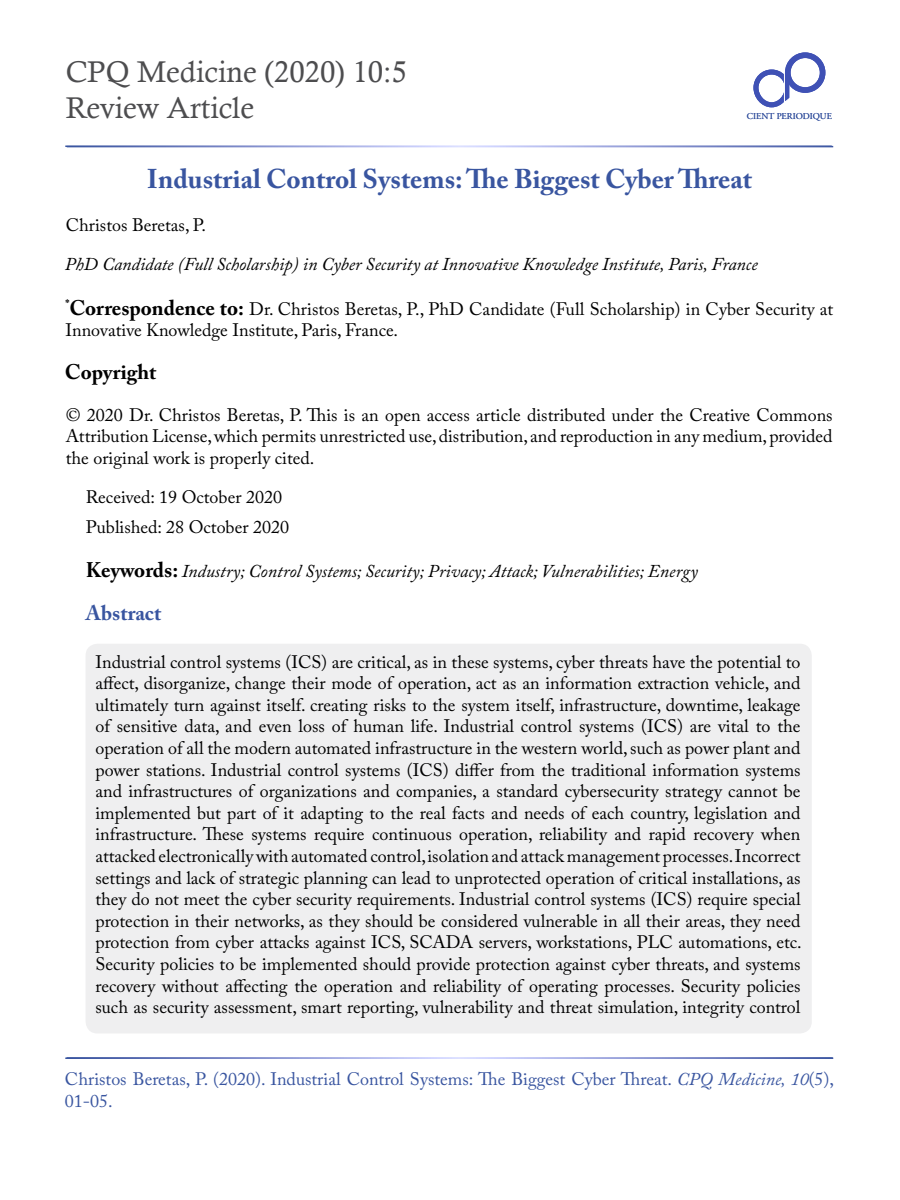
<style>
.page{position:relative;width:900px;height:1200px;background:#fff}
.page>*{position:absolute;margin:0;border:0;box-sizing:border-box;transform-origin:0 0}
.t1{font:30px/36px "Calisto";color:#4d4d4f}
.t2{font:700 27px "Adobe Caslon Pro";color:#3955a0}
.t3{font:700 21px "Adobe Caslon Pro";color:#000}
.t4{font:700 21px "Adobe Caslon Pro";color:#3955a0}
.t5{font:18px/21.6px "Adobe Caslon Pro";color:#000}
.t6{font:italic 18px "Adobe Caslon Pro";color:#000}
.t7{font:18px/21.6px "Adobe Caslon Pro";color:#3955a0}
.t8{font:9px "Adobe Garamond Pro";color:#3955a0}
.s1{font-weight:700;font-size:21px}
.s2{font-weight:700;font-style:normal;font-size:21px}
.s3{font-style:italic}
</style>
<div class="page">
<div style="left:86px;top:644px;width:726px;height:389px;background:#efeff0;border-radius:12px"></div>
<div style="left:753px;top:70px;width:37px;height:37px;border:5px solid #3f51b5;border-radius:50%"></div>
<svg style="left:784px;top:75px;width:6px;height:22px"></svg>
<hr style="left:785px;top:73px;width:4px;height:29px;background:#3f51b5">
<svg style="left:783px;top:97px;width:7px;height:6px"></svg>
<div style="left:785px;top:52px;width:40px;height:41px;border:6px solid #3f51b5;border-radius:50%"></div>
<h1 class="t1" style="left:66px;top:53px;width:343px">CPQ Medicine (2020) 10:5<br>Review Article</h1>
<p class="t8" style="left:747px;top:111px;width:86px">CIENT PERIODIQUE</p>
<h2 class="t2" style="left:147px;top:163px;width:607px">Industrial Control Systems: The Biggest Cyber Threat</h2>
<p class="t5" style="left:66px;top:214px;width:142px">Christos Beretas, P.</p>
<p class="t6" style="left:65px;top:253px;width:694px">PhD Candidate (Full Scholarship) in Cyber Security at Innovative Knowledge Institute, Paris, France</p>
<p class="t5" style="left:65px;top:298px;width:769px"><sup>*</sup><span class="s1">Correspondence to:</span> Dr. Christos Beretas, P., PhD Candidate (Full Scholarship) in Cyber Security at<br>Innovative Knowledge Institute, Paris, France.</p>
<p class="t3" style="left:65px;top:360px;width:93px">Copyright</p>
<p class="t5" style="left:66px;top:404px;width:768px;text-align:justify">© 2020 Dr. Christos Beretas, P. This is an open access article distributed under the Creative Commons Attribution License, which permits unrestricted use, distribution, and reproduction in any medium, provided the original work is properly cited.</p>
<p class="t5" style="left:86px;top:482px;width:205px;line-height:30.2px">Received: 19 October 2020<br>Published: 28 October 2020</p>
<p class="t6" style="left:86px;top:560px;width:614px"><span class="s2">Keywords:</span> Industry; Control Systems; Security; Privacy; Attack; Vulnerabilities; Energy</p>
<p class="t4" style="left:86px;top:601px;width:77px">Abstract</p>
<p class="t5" style="left:95px;top:651px;width:708px;text-align:justify">Industrial control systems (ICS) are critical, as in these systems, cyber threats have the potential to affect, disorganize, change their mode of operation, act as an information extraction vehicle, and ultimately turn against itself. creating risks to the system itself, infrastructure, downtime, leakage of sensitive data, and even loss of human life. Industrial control systems (ICS) are vital to the operation of all the modern automated infrastructure in the western world, such as power plant and power stations. Industrial control systems (ICS) differ from the traditional information systems and infrastructures of organizations and companies, a standard cybersecurity strategy cannot be implemented but part of it adapting to the real facts and needs of each country, legislation and infrastructure. These systems require continuous operation, reliability and rapid recovery when attacked electronically with automated control, isolation and attack management processes. Incorrect settings and lack of strategic planning can lead to unprotected operation of critical installations, as they do not meet the cyber security requirements. Industrial control systems (ICS) require special protection in their networks, as they should be considered vulnerable in all their areas, they need protection from cyber attacks against ICS, SCADA servers, workstations, PLC automations, etc.<br>Security policies to be implemented should provide protection against cyber threats, and systems recovery without affecting the operation and reliability of operating processes. Security policies such as security assessment, smart reporting, vulnerability and threat simulation, integrity control</p>
<p class="t7" style="left:65px;top:1068px;width:771px">Christos Beretas, P. (2020). Industrial Control Systems: The Biggest Cyber Threat. <span class="s3">CPQ Medicine, 10</span>(5),<br>01-05.</p>
</div>
